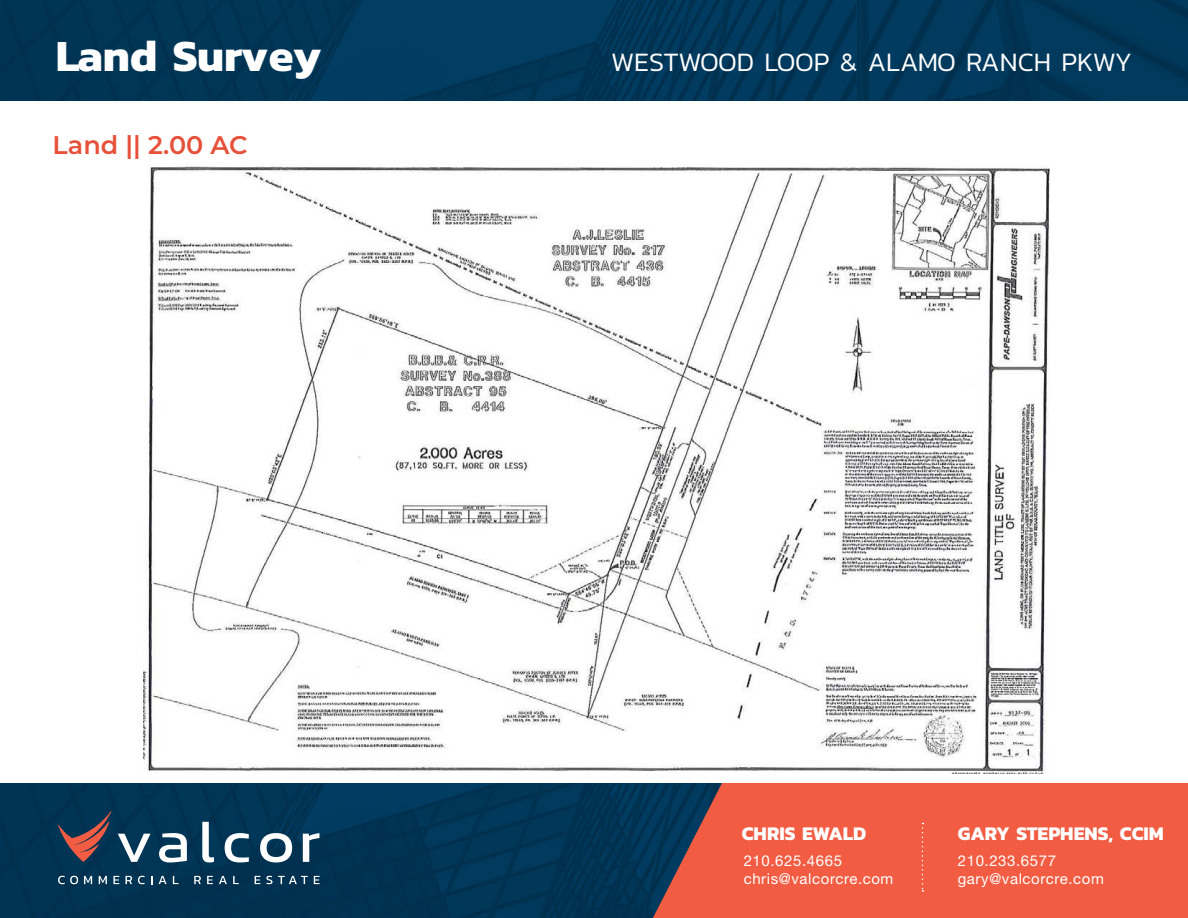
<style>
.page{position:relative;width:1188px;height:918px;background:#fff}
.page>*{position:absolute;margin:0;border:0;box-sizing:border-box;transform-origin:0 0}
.t1{font:700 45px "Kanit";letter-spacing:-.01em;color:#fff}
.big_title{font:300 27px "Kanit";letter-spacing:-.015em;color:#fff}
.t2{font:600 25.5px "Montserrat";color:#e6513a}
.t3{font:700 19.5px "Kanit";color:#fff}
.t4{font:15px/18px "Helvetica Neue LT Std";letter-spacing:.04em;color:#fff}
</style>
<div class="page">
<img style="left:0;top:783px;width:653px;height:135px">
<div style="left:653px;top:783px;width:535px;height:135px;background:#f15c42"></div>
<svg style="left:118px;top:834px;width:33px;height:28px"></svg>
<svg style="left:159px;top:833px;width:28px;height:29px"></svg>
<svg style="left:202px;top:822px;width:12px;height:40px"></svg>
<svg style="left:225px;top:833px;width:24px;height:29px"></svg>
<svg style="left:260px;top:833px;width:32px;height:29px"></svg>
<svg style="left:303px;top:833px;width:16px;height:29px"></svg>
<svg style="left:58px;top:876px;width:20px;height:8px"></svg>
<svg style="left:84px;top:876px;width:8px;height:8px"></svg>
<svg style="left:99px;top:876px;width:8px;height:8px"></svg>
<svg style="left:113px;top:876px;width:6px;height:8px"></svg>
<svg style="left:126px;top:876px;width:6px;height:8px"></svg>
<svg style="left:138px;top:876px;width:7px;height:8px"></svg>
<svg style="left:159px;top:876px;width:8px;height:8px"></svg>
<svg style="left:173px;top:876px;width:6px;height:8px"></svg>
<svg style="left:194px;top:876px;width:7px;height:8px"></svg>
<svg style="left:207px;top:876px;width:6px;height:8px"></svg>
<svg style="left:219px;top:876px;width:8px;height:8px"></svg>
<svg style="left:233px;top:876px;width:6px;height:8px"></svg>
<svg style="left:255px;top:876px;width:5px;height:8px"></svg>
<svg style="left:266px;top:876px;width:6px;height:8px"></svg>
<svg style="left:278px;top:876px;width:30px;height:8px"></svg>
<svg style="left:314px;top:876px;width:6px;height:8px"></svg>
<svg style="left:58px;top:811px;width:54px;height:51px;background:#423e4e"></svg>
<svg style="left:922px;top:823px;width:1px;height:69px"></svg>
<img style="left:0;top:0;width:1188px;height:100px">
<img style="left:143px;top:166px;width:906px;height:607px">
<p class="t1" style="left:56px;top:21px;width:267px">Land Survey</p>
<p class="t2" style="left:52px;top:127px;width:197px">Land || 2.00 AC</p>
<p class="big_title" style="left:611px;top:43px;width:523px">WESTWOOD LOOP &amp; ALAMO RANCH PKWY</p>
<h3 class="t3" style="left:742px;top:818px;width:126px">CHRIS EWALD</h3>
<p class="t4" style="left:744px;top:852px;width:151px">210.625.4665 chris@valcorcre.com</p>
<h3 class="t3" style="left:958px;top:818px;width:208px">GARY STEPHENS, CCIM</h3>
<p class="t4" style="left:958px;top:852px;width:148px">210.233.6577 gary@valcorcre.com</p>
</div>
